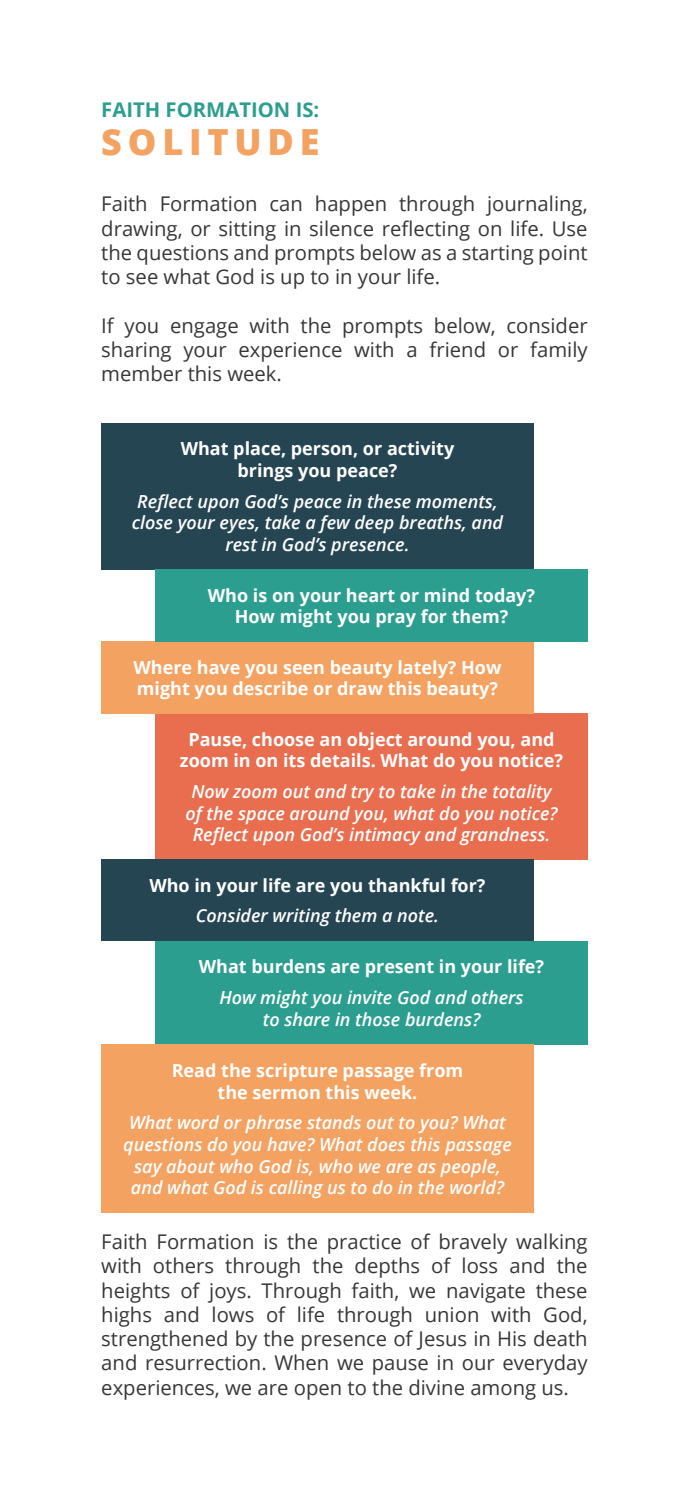
<style>
.page{position:relative;width:689px;height:1499px;background:#fff}
.page>*{position:absolute;margin:0;border:0;box-sizing:border-box;transform-origin:0 0}
.t1{font:800 36px "Open Sans";letter-spacing:.16em;color:#f4a261}
.t2{font:20.25px/24.3px "Open Sans";color:#363736;text-align:justify}
.t3{font:700 20.25px "Open Sans";color:#2c9e8f}
.t4{font:italic 600 18px/21.6px "Open Sans";color:#fff;text-align:center}
.t5{font:700 18px/21.6px "Open Sans";color:#fff;text-align:center}
</style>
<div class="page">
<div style="left:101px;top:423px;width:432px;height:146px;background:#264552"></div>
<div style="left:155px;top:713px;width:432px;height:147px;background:#e96e4f"></div>
<div style="left:155px;top:940px;width:432px;height:104px;background:#2c9e8f"></div>
<div style="left:101px;top:1044px;width:432px;height:169px;background:#f4a261"></div>
<div style="left:101px;top:860px;width:432px;height:80px;background:#264552"></div>
<div style="left:101px;top:641px;width:432px;height:72px;background:#f4a261"></div>
<div style="left:155px;top:569px;width:432px;height:72px;background:#2c9e8f"></div>
<p class="t3" style="left:101px;top:95px;width:219px">FAITH FORMATION IS:</p>
<h1 class="t1" style="left:101px;top:115px;width:219px">SOLITUDE</h1>
<p class="t2" style="left:101px;top:191px;width:488px">Faith Formation can happen through journaling, drawing, or sitting in silence reflecting on life. Use the questions and prompts below as a starting point to see what God is up to in your life.</p>
<p class="t2" style="left:101px;top:313px;width:488px">If you engage with the prompts below, consider sharing your experience with a friend or family member this week.</p>
<p class="t5" style="left:181px;top:438px;width:275px">What place, person, or activity brings you peace?</p>
<p class="t4" style="left:132px;top:490px;width:373px">Reflect upon God’s peace in these moments, close your eyes, take a few deep breaths, and rest in God’s presence.</p>
<p class="t5" style="left:208px;top:584px;width:328px">Who is on your heart or mind today?<br>How might you pray for them?</p>
<p class="t5" style="left:133px;top:656px;width:369px;text-align:left">Where have you seen beauty lately? How might you describe or draw this beauty?</p>
<p class="t5" style="left:180px;top:728px;width:384px">Pause, choose an object around you, and zoom in on its details. What do you notice?</p>
<p class="t4" style="left:185px;top:780px;width:373px">Now zoom out and try to take in the totality of the space around you, what do you notice?<br>Reflect upon God’s intimacy and grandness.</p>
<p class="t5" style="left:149px;top:874px;width:337px">Who in your life are you thankful for?</p>
<p class="t4" style="left:196px;top:904px;width:245px">Consider writing them a note.</p>
<p class="t5" style="left:199px;top:955px;width:347px">What burdens are present in your life?</p>
<p class="t4" style="left:219px;top:986px;width:306px">How might you invite God and others to share in those burdens?</p>
<p class="t5" style="left:172px;top:1059px;width:293px">Read the scripture passage from the sermon this week.</p>
<p class="t4" style="left:123px;top:1111px;width:390px">What word or phrase stands out to you? What questions do you have? What does this passage say about who God is, who we are as people, and what God is calling us to do in the world?</p>
<p class="t2" style="left:101px;top:1228px;width:488px">Faith Formation is the practice of bravely walking with others through the depths of loss and the heights of joys. Through faith, we navigate these highs and lows of life through union with God, strengthened by the presence of Jesus in His death and resurrection. When we pause in our everyday experiences, we are open to the divine among us.</p>
</div>
